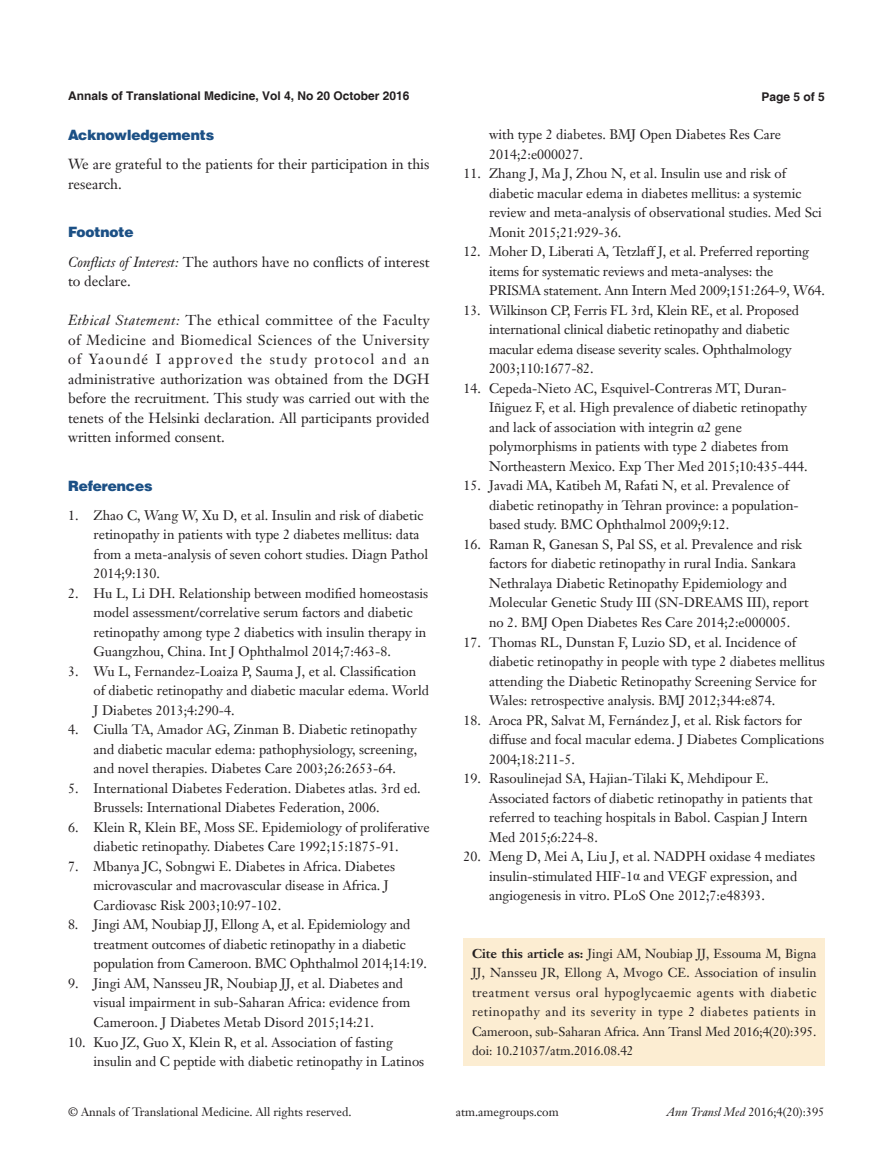
<style>
.page{position:relative;width:893px;height:1170px;background:#fff}
.page>*{position:absolute;margin:0;border:0;box-sizing:border-box;transform-origin:0 0}
.首段不空4mm{font:14.25px/19.5px "Janson Text LT";color:#231f20}
.一级标题-6_5{font:900 14.25px "Helvetica";color:#1c5085}
.t1{font:13.5px/19.5px "Janson Text LT";color:#231f20}
.t2{font:12.75px/19.5px "Janson Text LT";letter-spacing:-.005em;color:#231f20;text-align:justify}
.t3{font:12px "Janson Text LT";color:#231f20}
.t4{font:700 12px "Helvetica";color:#231f20}
.s1{font-style:italic}
.s2{font-family:"Times New Roman"}
.s3{font-weight:700}
</style>
<div class="page">
<div style="left:463px;top:938px;width:362px;height:127px;background:#fcedd2"></div>
<p class="t4" style="left:68px;top:88px;width:343px">Annals of Translational Medicine, Vol 4, No 20 October 2016</p>
<p class="t4" style="left:762px;top:89px;width:65px">Page 5 of 5</p>
<p class="一级标题-6_5" style="left:68px;top:126px;width:148px">Acknowledgements</p>
<p class="首段不空4mm" style="left:68px;top:154px;width:363px">We are grateful to the patients for their participation in this research.</p>
<p class="一级标题-6_5" style="left:68px;top:223px;width:67px">Footnote</p>
<p class="首段不空4mm" style="left:68px;top:252px;width:363px"><span class="s1">Conflicts of Interest:</span> The authors have no conflicts of interest to declare.</p>
<p class="首段不空4mm" style="left:68px;top:310px;width:363px;text-align:justify"><span class="s1">Ethical Statement:</span> The ethical committee of the Faculty of Medicine and Biomedical Sciences of the University of Yaoundé I approved the study protocol and an administrative authorization was obtained from the DGH before the recruitment. This study was carried out with the tenets of the Helsinki declaration. All participants provided written informed consent.</p>
<p class="一级标题-6_5" style="left:68px;top:477px;width:86px">References</p>
<p class="t1" style="left:94px;top:505px;width:336px;text-indent:-26px">1. Zhao C, Wang W, Xu D, et al. Insulin and risk of diabetic retinopathy in patients with type 2 diabetes mellitus: data from a meta-analysis of seven cohort studies. Diagn Pathol 2014;9:130.</p>
<p class="t1" style="left:94px;top:583px;width:336px;text-indent:-26px">2. Hu L, Li DH. Relationship between modified homeostasis model assessment/correlative serum factors and diabetic retinopathy among type 2 diabetics with insulin therapy in Guangzhou, China. Int J Ophthalmol 2014;7:463-8.</p>
<p class="t1" style="left:94px;top:661px;width:337px;text-indent:-26px">3. Wu L, Fernandez-Loaiza P, Sauma J, et al. Classification of diabetic retinopathy and diabetic macular edema. World<br>J Diabetes 2013;4:290-4.</p>
<p class="t1" style="left:94px;top:719px;width:325px;text-align:justify;text-indent:-26px">4. Ciulla TA, Amador AG, Zinman B. Diabetic retinopathy and diabetic macular edema: pathophysiology, screening, and novel therapies. Diabetes Care 2003;26:2653-64.</p>
<p class="t1" style="left:94px;top:778px;width:329px;text-indent:-26px">5. International Diabetes Federation. Diabetes atlas. 3rd ed.<br>Brussels: International Diabetes Federation, 2006.</p>
<p class="t1" style="left:68px;top:817px;width:363px;text-align:center">6. Klein R, Klein BE, Moss SE. Epidemiology of proliferative diabetic retinopathy. Diabetes Care 1992;15:1875-91.</p>
<p class="t1" style="left:94px;top:856px;width:303px;text-indent:-26px">7. Mbanya JC, Sobngwi E. Diabetes in Africa. Diabetes microvascular and macrovascular disease in Africa. J<br>Cardiovasc Risk 2003;10:97-102.</p>
<p class="t1" style="left:94px;top:914px;width:335px;text-indent:-26px">8. Jingi AM, Noubiap JJ, Ellong A, et al. Epidemiology and treatment outcomes of diabetic retinopathy in a diabetic population from Cameroon. BMC Ophthalmol 2014;14:19.</p>
<p class="t1" style="left:94px;top:973px;width:318px;text-indent:-26px">9. Jingi AM, Nansseu JR, Noubiap JJ, et al. Diabetes and visual impairment in sub-Saharan Africa: evidence from<br>Cameroon. J Diabetes Metab Disord 2015;14:21.</p>
<p class="t1" style="left:94px;top:1031px;width:332px;text-indent:-26px">10. Kuo JZ, Guo X, Klein R, et al. Association of fasting insulin and C peptide with diabetic retinopathy in Latinos</p>
<p class="t1" style="left:489px;top:125px;width:294px">with type 2 diabetes. BMJ Open Diabetes Res Care<br>2014;2:e000027.</p>
<p class="t1" style="left:489px;top:164px;width:334px;text-indent:-26px">11. Zhang J, Ma J, Zhou N, et al. Insulin use and risk of diabetic macular edema in diabetes mellitus: a systemic review and meta-analysis of observational studies. Med Sci Monit 2015;21:929-36.</p>
<p class="t1" style="left:489px;top:242px;width:337px;text-indent:-26px">12. Moher D, Liberati A, Tetzlaff J, et al. Preferred reporting items for systematic reviews and meta-analyses: the<br>PRISMA statement. Ann Intern Med 2009;151:264-9, W64.</p>
<p class="t1" style="left:489px;top:300px;width:312px;text-indent:-26px">13. Wilkinson CP, Ferris FL 3rd, Klein RE, et al. Proposed international clinical diabetic retinopathy and diabetic macular edema disease severity scales. Ophthalmology 2003;110:1677-82.</p>
<p class="t1" style="left:489px;top:378px;width:320px;text-indent:-26px">14. Cepeda-Nieto AC, Esquivel-Contreras MT, Duran-Iñiguez F, et al. High prevalence of diabetic retinopathy and lack of association with integrin <span class="s2">α</span>2 gene polymorphisms in patients with type 2 diabetes from Northeastern Mexico. Exp Ther Med 2015;10:435-444.</p>
<p class="t1" style="left:489px;top:476px;width:311px;text-indent:-26px">15. Javadi MA, Katibeh M, Rafati N, et al. Prevalence of diabetic retinopathy in Tehran province: a population&shy;based study. BMC Ophthalmol 2009;9:12.</p>
<p class="t1" style="left:489px;top:534px;width:321px;text-indent:-26px">16. Raman R, Ganesan S, Pal SS, et al. Prevalence and risk factors for diabetic retinopathy in rural India. Sankara Nethralaya Diabetic Retinopathy Epidemiology and Molecular Genetic Study III (SN-DREAMS III), report no 2. BMJ Open Diabetes Res Care 2014;2:e000005.</p>
<p class="t1" style="left:489px;top:632px;width:337px;text-indent:-26px">17. Thomas RL, Dunstan F, Luzio SD, et al. Incidence of diabetic retinopathy in people with type 2 diabetes mellitus attending the Diabetic Retinopathy Screening Service for Wales: retrospective analysis. BMJ 2012;344:e874.</p>
<p class="t1" style="left:489px;top:710px;width:337px;text-indent:-26px">18. Aroca PR, Salvat M, Fernández J, et al. Risk factors for diffuse and focal macular edema. J Diabetes Complications<br>2004;18:211-5.</p>
<p class="t1" style="left:489px;top:768px;width:325px;text-indent:-26px">19. Rasoulinejad SA, Hajian-Tilaki K, Mehdipour E.<br>Associated factors of diabetic retinopathy in patients that referred to teaching hospitals in Babol. Caspian J Intern Med 2015;6:224-8.</p>
<p class="t1" style="left:489px;top:846px;width:328px;text-indent:-26px">20. Meng D, Mei A, Liu J, et al. NADPH oxidase 4 mediates insulin-stimulated HIF-1<span class="s2">α</span> and VEGF expression, and angiogenesis in vitro. PLoS One 2012;7:e48393.</p>
<p class="t2" style="left:472px;top:943px;width:346px"><span class="s3">Cite this article as:</span> Jingi AM, Noubiap JJ, Essouma M, Bigna JJ, Nansseu JR, Ellong A, Mvogo CE. Association of insulin treatment versus oral hypoglycaemic agents with diabetic retinopathy and its severity in type 2 diabetes patients in Cameroon, sub-Saharan Africa. Ann Transl Med 2016;4(20):395. doi: 10.21037/atm.2016.08.42</p>
<p class="t3" style="left:68px;top:1104px;width:285px">© Annals of Translational Medicine. All rights reserved.</p>
<p class="t3" style="left:456px;top:1104px;width:104px">atm.amegroups.com</p>
<p class="t3" style="left:667px;top:1104px;width:159px"><span class="s1">Ann Transl Med</span> 2016;4(20):395</p>
</div>
